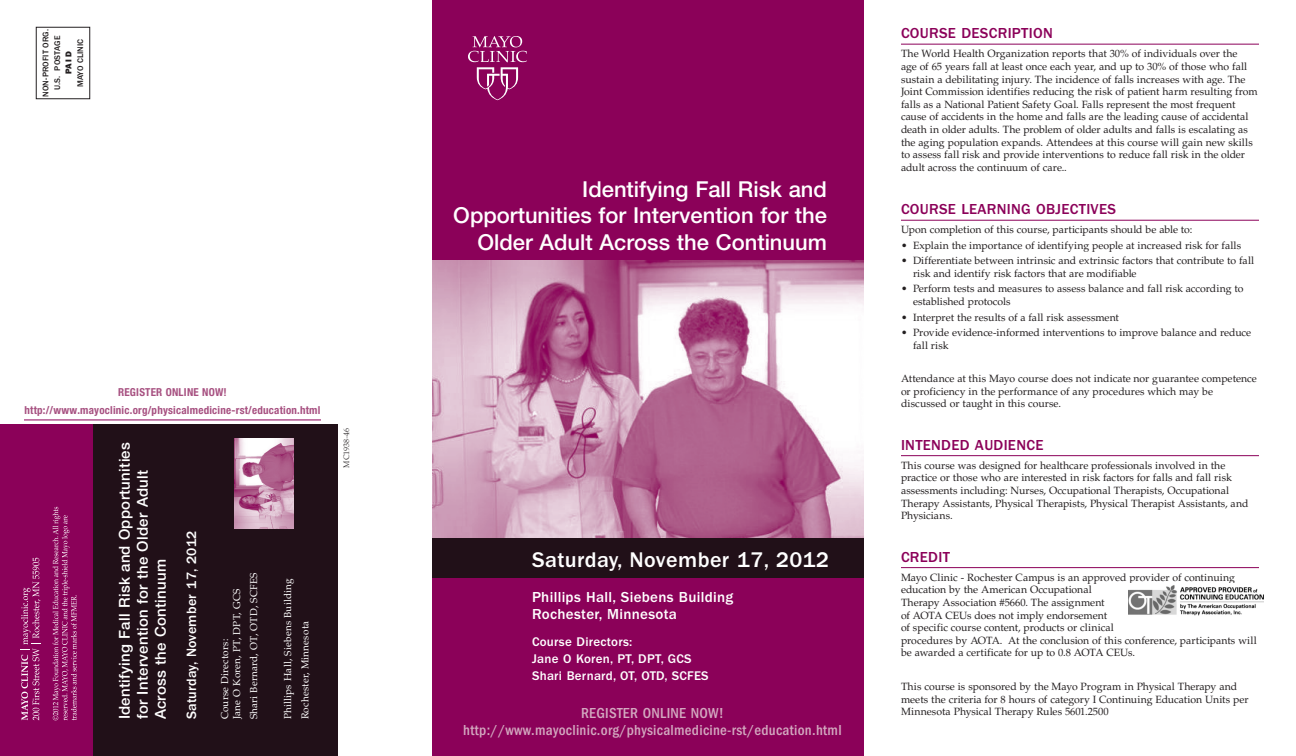
<style>
.page{position:relative;width:1296px;height:756px;background:#fff}
.page>*{position:absolute;margin:0;border:0;box-sizing:border-box;transform-origin:0 0}
.NEW_TITLE{font:500 22px/26.4px "Helvetica Neue LT Std";color:#fff;text-align:right}
.t1{font:500 22px "ITC Franklin Gothic Std";letter-spacing:.02em;color:#fff}
.t2{font:500 15px/18px "Helvetica Neue LT Std";letter-spacing:.02em;color:#fff}
.t3{font:500 condensed 15px "ITC Franklin Gothic Std";letter-spacing:.02em;color:#d3a9c0}
.NEW_HDG{font:500 15px "ITC Franklin Gothic Std";letter-spacing:.02em;color:#8b0159}
.t4{font:500 15px "ITC Franklin Gothic Std";letter-spacing:.02em;color:#fff}
.t5{font:500 14px "ITC Franklin Gothic Std";letter-spacing:.02em;color:#fff}
.t6{font:500 13px "ITC Franklin Gothic Std";letter-spacing:.02em;color:#fff}
.NEW_HDG-2{font:700 condensed 11px "Helvetica Neue LT Std";letter-spacing:.02em;color:#a75181}
.BT_BodyText{font:10.5px/12.6px "Palatino LT Std";letter-spacing:-.005em;color:#231f20}
.t7{font:10px/12px "Palatino LT Std";letter-spacing:.02em;color:#fff}
.t8{font:500 8.5px "ITC Franklin Gothic Std";letter-spacing:.015em;color:#231f20}
.t9{font:8.5px "ITC Franklin Gothic Std Hvy";color:#231f20}
.MC_number{font:300 8px "Palatino LT Std";color:#231f20}
</style>
<div class="page">
<div style="left:432px;top:0;width:432px;height:756px;background:#8b0159"></div>
<img style="left:432px;top:260px;width:432px;height:278px">
<div style="left:66px;top:424px;width:272px;height:332px;background:#211018"></div>
<div style="left:0;top:424px;width:93px;height:332px;background:#8b0159"></div>
<div style="left:432px;top:538px;width:432px;height:40px;background:#211018"></div>
<hr style="left:901px;top:44px;width:358px;height:1px;background:#8b0159">
<hr style="left:901px;top:220px;width:358px;height:1px;background:#8b0159">
<hr style="left:901px;top:455px;width:358px;height:1px;background:#8b0159">
<hr style="left:901px;top:567px;width:358px;height:1px;background:#8b0159">
<svg style="left:20px;top:558px;width:21px;height:162px"></svg>
<svg style="left:53px;top:507px;width:24px;height:213px"></svg>
<div style="left:36px;top:27px;width:54px;height:72px;border:1px solid #231f20"></div>
<svg style="left:468px;top:36px;width:59px;height:64px"></svg>
<hr style="left:24px;top:419px;width:297px;height:1px;background:#8b0159">
<img style="left:235px;top:438px;width:58px;height:91px">
<img style="left:1129px;top:585px;width:135px;height:31px">
<p class="t8" style="left:41px;top:97px;width:70px;rotate:-90deg">NON-PROFIT ORG.</p>
<p class="t8" style="left:53px;top:90px;width:56px;rotate:-90deg">U.S. POSTAGE</p>
<p class="t8" style="left:76px;top:87px;width:50px;rotate:-90deg">MAYO CLINIC</p>
<p class="t9" style="left:64px;top:74px;width:24px;rotate:-90deg">PAID</p>
<p class="NEW_HDG-2" style="left:118px;top:385px;width:110px">REGISTER ONLINE NOW!</p>
<p class="NEW_HDG-2" style="left:24px;top:404px;width:298px">http://www.mayoclinic.org/physicalmedicine-rst/education.html</p>
<p class="t2" style="left:115px;top:719px;width:279px;rotate:-90deg">Identifying Fall Risk and Opportunities for Intervention for the Older Adult<br>Across the Continuum</p>
<p class="t5" style="left:184px;top:719px;width:191px;rotate:-90deg">Saturday, November 17, 2012</p>
<p class="t7" style="left:248px;top:719px;width:148px;rotate:-90deg">Shari Bernard, OT, OTD, SCFES</p>
<p class="t7" style="left:282px;top:719px;width:143px;rotate:-90deg">Phillips Hall, Siebens Building</p>
<p class="t7" style="left:219px;top:719px;width:132px;rotate:-90deg">Course Directors:<br>Jane O Koren, PT, DPT, GCS</p>
<p class="t7" style="left:299px;top:719px;width:100px;rotate:-90deg">Rochester, Minnesota</p>
<p class="MC_number" style="left:342px;top:468px;width:42px;rotate:-90deg">MC1938-46</p>
<p class="NEW_TITLE" style="left:453px;top:175px;width:375px">Identifying Fall Risk and<br>Opportunities for Intervention for the<br>Older Adult Across the Continuum</p>
<p class="t1" style="left:532px;top:547px;width:299px">Saturday, November 17, 2012</p>
<p class="t4" style="left:532px;top:589px;width:203px">Phillips Hall, Siebens Building</p>
<p class="t4" style="left:532px;top:606px;width:147px">Rochester, Minnesota</p>
<p class="t6" style="left:532px;top:635px;width:102px">Course Directors:</p>
<p class="t6" style="left:532px;top:652px;width:161px">Jane O Koren, PT, DPT, GCS</p>
<p class="t6" style="left:532px;top:669px;width:178px">Shari Bernard, OT, OTD, SCFES</p>
<p class="t3" style="left:581px;top:705px;width:144px">REGISTER ONLINE NOW!</p>
<p class="t3" style="left:463px;top:722px;width:380px">http://www.mayoclinic.org/physicalmedicine-rst/education.html</p>
<p class="NEW_HDG" style="left:901px;top:25px;width:153px">COURSE DESCRIPTION</p>
<p class="BT_BodyText" style="left:901px;top:48px;width:358px">The World Health Organization reports that 30% of individuals over the<br>age of 65 years fall at least once each year, and up to 30% of those who fall sustain a debilitating injury. The incidence of falls increases with age. The Joint Commission identifies reducing the risk of patient harm resulting from falls as a National Patient Safety Goal. Falls represent the most frequent cause of accidents in the home and falls are the leading cause of accidental death in older adults. The problem of older adults and falls is escalating as the aging population expands. Attendees at this course will gain new skills to assess fall risk and provide interventions to reduce fall risk in the older adult across the continuum of care..</p>
<p class="NEW_HDG" style="left:901px;top:201px;width:216px">COURSE LEARNING OBJECTIVES</p>
<p class="BT_BodyText" style="left:901px;top:224px;width:293px">Upon completion of this course, participants should be able to:</p>
<p class="BT_BodyText" style="left:901px;top:239px;width:342px">• Explain the importance of identifying people at increased risk for falls</p>
<p class="BT_BodyText" style="left:913px;top:255px;width:343px;text-indent:-12px">• Differentiate between intrinsic and extrinsic factors that contribute to fall risk and identify risk factors that are modifiable</p>
<p class="BT_BodyText" style="left:913px;top:283px;width:332px;text-indent:-12px">• Perform tests and measures to assess balance and fall risk according to established protocols</p>
<p class="BT_BodyText" style="left:901px;top:311px;width:220px">• Interpret the results of a fall risk assessment</p>
<p class="BT_BodyText" style="left:913px;top:326px;width:340px;text-indent:-12px">• Provide evidence-informed interventions to improve balance and reduce fall risk</p>
<p class="BT_BodyText" style="left:901px;top:372px;width:357px">Attendance at this Mayo course does not indicate nor guarantee competence or proficiency in the performance of any procedures which may be discussed or taught in this course.</p>
<p class="NEW_HDG" style="left:901px;top:436px;width:144px">INTENDED AUDIENCE</p>
<p class="BT_BodyText" style="left:901px;top:459px;width:349px">This course was designed for healthcare professionals involved in the practice or those who are interested in risk factors for falls and fall risk assessments including: Nurses, Occupational Therapists, Occupational Therapy Assistants, Physical Therapists, Physical Therapist Assistants, and Physicians.</p>
<p class="NEW_HDG" style="left:901px;top:548px;width:50px">CREDIT</p>
<p class="BT_BodyText" style="left:901px;top:571px;width:357px">Mayo Clinic - Rochester Campus is an approved provider of continuing education by the American Occupational<br>Therapy Association #5660. The assignment<br>of AOTA CEUs does not imply endorsement<br>of specific course content, products or clinical<br>procedures by AOTA. At the conclusion of this conference, participants will be awarded a certificate for up to 0.8 AOTA CEUs.</p>
<p class="BT_BodyText" style="left:901px;top:680px;width:349px">This course is sponsored by the Mayo Program in Physical Therapy and meets the criteria for 8 hours of category I Continuing Education Units per<br>Minnesota Physical Therapy Rules 5601.2500</p>
</div>
